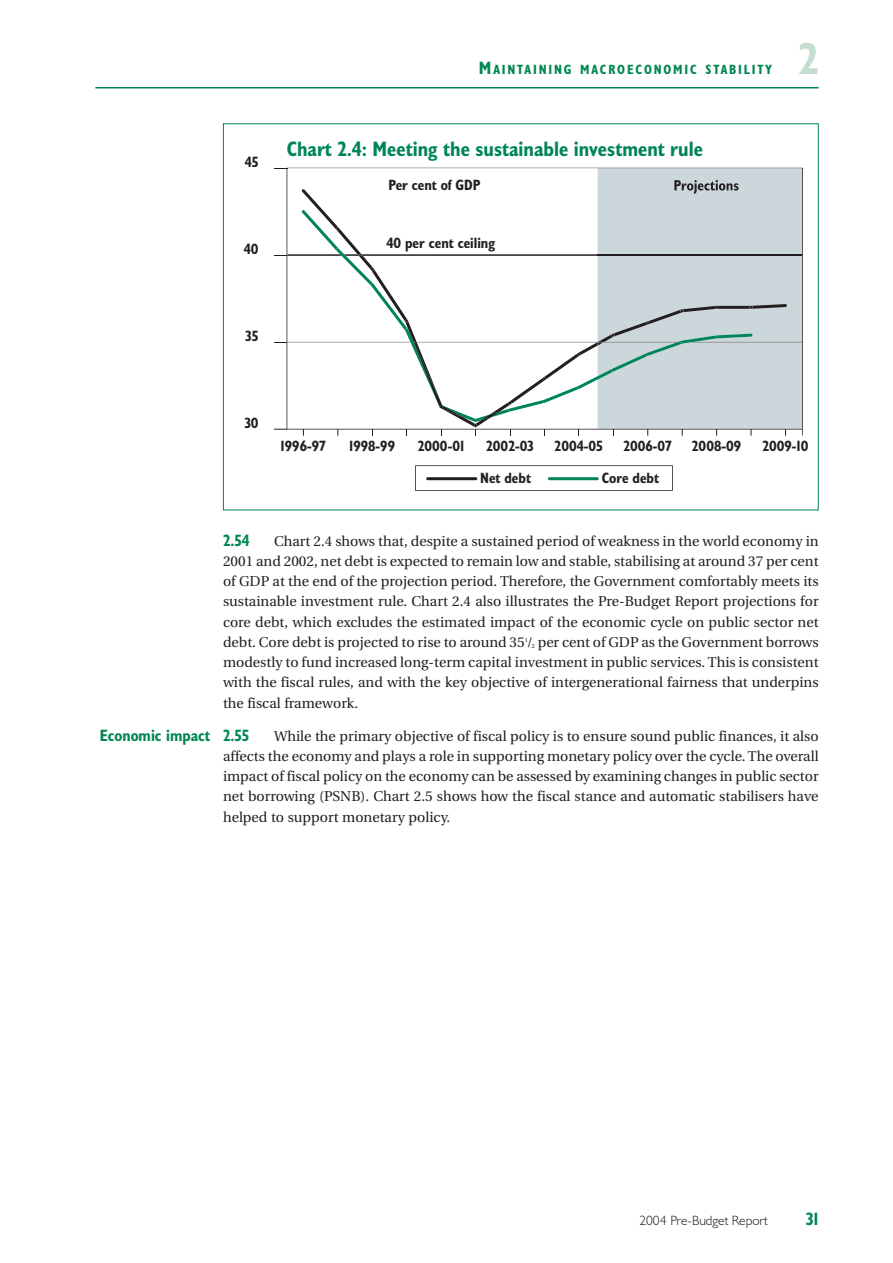
<style>
.page{position:relative;width:893px;height:1263px;background:#fff}
.page>*{position:absolute;margin:0;border:0;box-sizing:border-box;transform-origin:0 0}
.t1{font:700 condensed 45px "Humanist 521 BT";color:#c3decf}
.t2{font:700 condensed 21px "Humanist 521 BT";color:#00845b}
.t3{font:700 condensed 18px "Humanist 521 BT";color:#008751}
.t4{font:700 condensed 16.5px "Humanist 521 BT";color:#008751}
.t5{font:700 condensed 15px "Humanist 521 BT";color:#231f20}
.t6{font:14.25px/20.2px "Utopia";color:#231f20;text-align:justify}
.t7{font:700 condensed 13.5px "Humanist 521 BT";letter-spacing:.135em;color:#008751}
.t8{font:300 13.5px "Humanist 521 BT";color:#231f20}
.t9{font:6px "Utopia";color:#231f20}
.s1{font-size:18px}
.s2{font-size:13.5px}
</style>
<div class="page">
<hr style="left:95px;top:87px;width:723px;height:1px;background:#008751">
<svg style="left:415px;top:465px;width:257px;height:26px"></svg>
<svg style="left:274px;top:168px;width:529px;height:268px"></svg>
<p class="t5" style="left:245px;top:156px;width:15px">45</p>
<p class="t5" style="left:244px;top:244px;width:16px">40</p>
<p class="t7" style="left:479px;top:65px;width:294px"><span class="s1">M</span>AINTAINING MACROECONOMIC STABILITY</p>
<h2 class="t2" style="left:287px;top:141px;width:418px">Chart 2.4: Meeting the sustainable investment rule</h2>
<p class="t5" style="left:388px;top:180px;width:94px">Per cent of GDP</p>
<p class="t5" style="left:386px;top:237px;width:110px">40 per cent ceiling</p>
<h1 class="t1" style="left:798px;top:43px;width:22px">2</h1>
<p class="t5" style="left:246px;top:331px;width:14px">35</p>
<p class="t5" style="left:245px;top:418px;width:15px">30</p>
<p class="t5" style="left:281px;top:441px;width:47px">1996-97</p>
<p class="t5" style="left:349px;top:441px;width:47px">1998-99</p>
<p class="t5" style="left:418px;top:441px;width:48px">2000-01</p>
<p class="t5" style="left:486px;top:441px;width:49px">2002-03</p>
<p class="t5" style="left:554px;top:441px;width:50px">2004-05</p>
<p class="t5" style="left:623px;top:441px;width:50px">2006-07</p>
<p class="t5" style="left:692px;top:441px;width:51px">2008-09</p>
<p class="t5" style="left:762px;top:441px;width:48px">2009-10</p>
<p class="t5" style="left:480px;top:473px;width:52px">Net debt</p>
<p class="t5" style="left:601px;top:473px;width:59px">Core debt</p>
<p class="t4" style="left:100px;top:729px;width:112px">Economic impact</p>
<p class="t4" style="left:223px;top:534px;width:28px">2.54</p>
<p class="t6" style="left:223px;top:532px;width:597px;text-indent:51px">Chart 2.4 shows that, despite a sustained period of weakness in the world economy in 2001 and 2002, net debt is expected to remain low and stable, stabilising at around 37 per cent of GDP at the end of the projection period. Therefore, the Government comfortably meets its sustainable investment rule. Chart 2.4 also illustrates the Pre-Budget Report projections for core debt, which excludes the estimated impact of the economic cycle on public sector net debt. Core debt is projected to rise to around 35 <span class="s2">/</span> per cent of GDP as the Government borrows</p>
<p class="t9" style="left:524px;top:638px;width:5px">1</p>
<p class="t9" style="left:531px;top:644px;width:5px">2</p>
<p class="t6" style="left:223px;top:653px;width:597px">modestly to fund increased long-term capital investment in public services. This is consistent with the fiscal rules, and with the key objective of intergenerational fairness that underpins the fiscal framework.</p>
<p class="t4" style="left:223px;top:729px;width:28px">2.55</p>
<p class="t6" style="left:223px;top:727px;width:597px;text-indent:51px">While the primary objective of fiscal policy is to ensure sound public finances, it also affects the economy and plays a role in supporting monetary policy over the cycle. The overall impact of fiscal policy on the economy can be assessed by examining changes in public sector net borrowing (PSNB). Chart 2.5 shows how the fiscal stance and automatic stabilisers have helped to support monetary policy.</p>
<p class="t8" style="left:639px;top:1215px;width:130px">2004 Pre-Budget Report</p>
<p class="t3" style="left:806px;top:1212px;width:14px">31</p>
</div>
